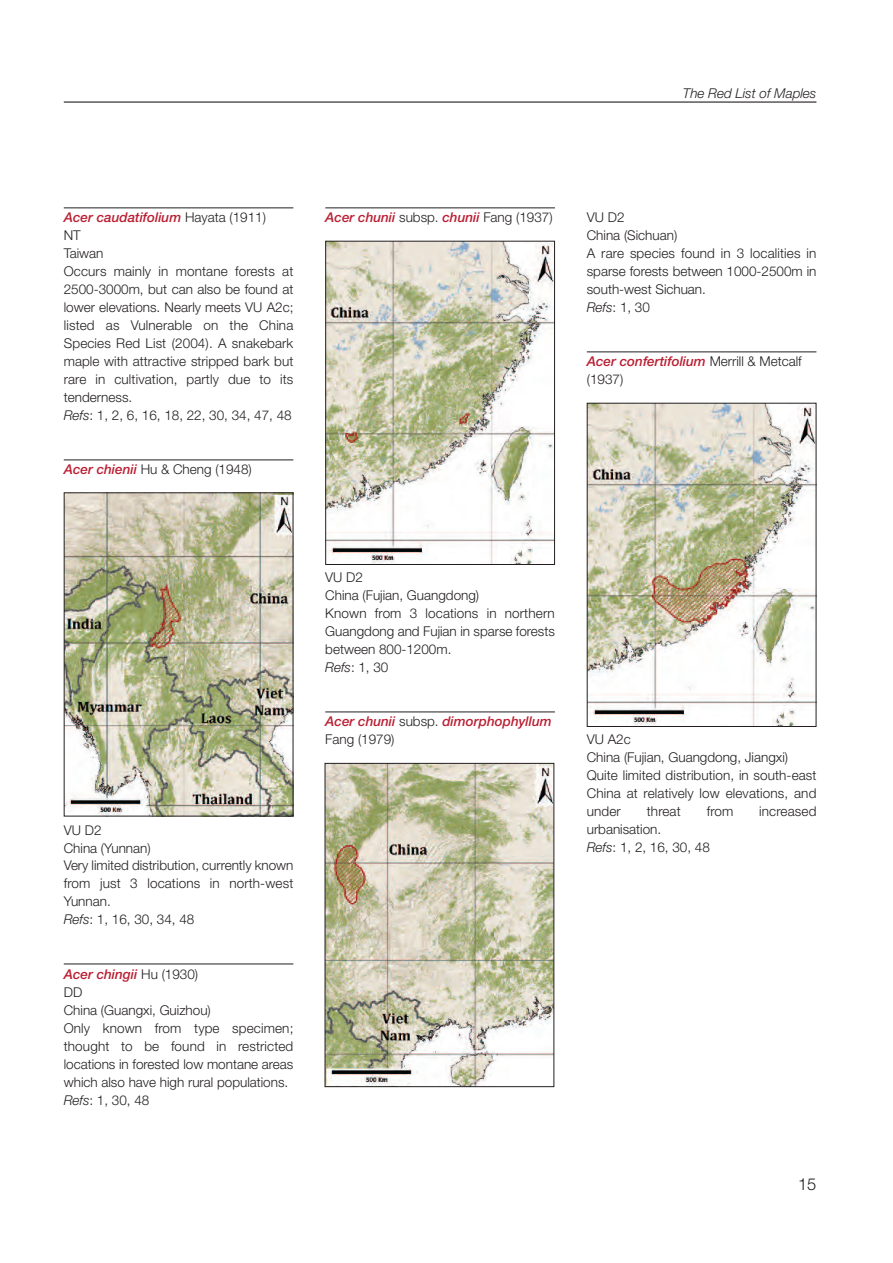
<style>
.page{position:relative;width:893px;height:1263px;background:#fff}
.page>*{position:absolute;margin:0;border:0;box-sizing:border-box;transform-origin:0 0}
.t1{font:300 16.5px "Helvetica Neue";color:#231f20}
.t2{font:300 13.5px/18px "Helvetica Neue";color:#231f20}
.t3{font:italic 500 13.5px/18px "Helvetica Neue";color:#ba1f33}
.t4{font:italic 300 13.5px "Helvetica Neue";color:#231f20}
.s1{font-weight:500;font-style:italic;color:#ba1f33}
.s2{font-style:italic}
.s3{font-weight:300;font-style:normal;color:#231f20}
</style>
<div class="page">
<hr style="left:64px;top:207px;width:229px;height:1px;background:#231f20">
<hr style="left:64px;top:459px;width:229px;height:1px;background:#231f20">
<hr style="left:64px;top:963px;width:229px;height:1px;background:#231f20">
<hr style="left:587px;top:351px;width:229px;height:1px;background:#231f20">
<hr style="left:325px;top:207px;width:230px;height:1px;background:#231f20">
<hr style="left:325px;top:711px;width:230px;height:1px;background:#231f20">
<hr style="left:64px;top:101px;width:752px;height:2px;background:#231f20">
<img style="left:66px;top:494px;width:225px;height:320px">
<img style="left:327px;top:243px;width:226px;height:320px">
<div style="left:325px;top:241px;width:230px;height:324px;border:1px solid #231f20"></div>
<img style="left:327px;top:765px;width:225px;height:320px">
<div style="left:325px;top:763px;width:229px;height:324px;border:1px solid #231f20"></div>
<img style="left:589px;top:405px;width:225px;height:320px">
<div style="left:587px;top:403px;width:229px;height:324px;border:1px solid #231f20"></div>
<p class="t4" style="left:683px;top:89px;width:135px">The Red List of Maples</p>
<p class="t2" style="left:64px;top:210px;width:231px"><span class="s1">Acer caudatifolium</span> Hayata (1911)<br>NT<br>Taiwan<br>Occurs mainly in montane forests at<br>2500-3000m, but can also be found at lower elevations. Nearly meets VU A2c; listed as Vulnerable on the China<br>Species Red List (2004). A snakebark maple with attractive stripped bark but rare in cultivation, partly due to its tenderness.<br><span class="s2">Refs</span>: 1, 2, 6, 16, 18, 22, 30, 34, 47, 48</p>
<p class="t2" style="left:64px;top:462px;width:190px"><span class="s1">Acer chienii</span> Hu &amp; Cheng (1948)</p>
<p class="t3" style="left:325px;top:210px;width:229px">Acer chunii <span class="s3">subsp.</span> chunii <span class="s3">Fang (1937)</span></p>
<p class="t2" style="left:587px;top:210px;width:231px">VU D2<br>China (Sichuan)<br>A rare species found in 3 localities in sparse forests between 1000-2500m in south-west Sichuan.<br><span class="s2">Refs</span>: 1, 30</p>
<p class="t2" style="left:587px;top:354px;width:216px"><span class="s1">Acer confertifolium</span> Merrill &amp; Metcalf (1937)</p>
<p class="t2" style="left:64px;top:822px;width:231px">VU D2<br>China (Yunnan)<br>Very limited distribution, currently known from just 3 locations in north-west<br>Yunnan.<br><span class="s2">Refs</span>: 1, 16, 30, 34, 48</p>
<p class="t2" style="left:64px;top:966px;width:231px"><span class="s1">Acer chingii</span> Hu (1930)<br>DD<br>China (Guangxi, Guizhou)<br>Only known from type specimen; thought to be found in restricted locations in forested low montane areas which also have high rural populations.<br><span class="s2">Refs</span>: 1, 30, 48</p>
<p class="t2" style="left:325px;top:570px;width:231px">VU D2<br>China (Fujian, Guangdong)<br>Known from 3 locations in northern<br>Guangdong and Fujian in sparse forests between 800-1200m.<br><span class="s2">Refs</span>: 1, 30</p>
<p class="t3" style="left:325px;top:714px;width:228px">Acer chunii <span class="s3">subsp.</span> dimorphophyllum<br><span class="s3">Fang (1979)</span></p>
<p class="t2" style="left:587px;top:732px;width:231px">VU A2c<br>China (Fujian, Guangdong, Jiangxi)<br>Quite limited distribution, in south-east<br>China at relatively low elevations, and under</p>
<p class="t2" style="left:647px;top:804px;width:35px">threat</p>
<p class="t2" style="left:707px;top:804px;width:28px">from</p>
<p class="t2" style="left:759px;top:804px;width:59px">increased</p>
<p class="t2" style="left:587px;top:822px;width:125px">urbanisation.<br><span class="s2">Refs</span>: 1, 2, 16, 30, 48</p>
<p class="t1" style="left:798px;top:1178px;width:20px">15</p>
</div>
